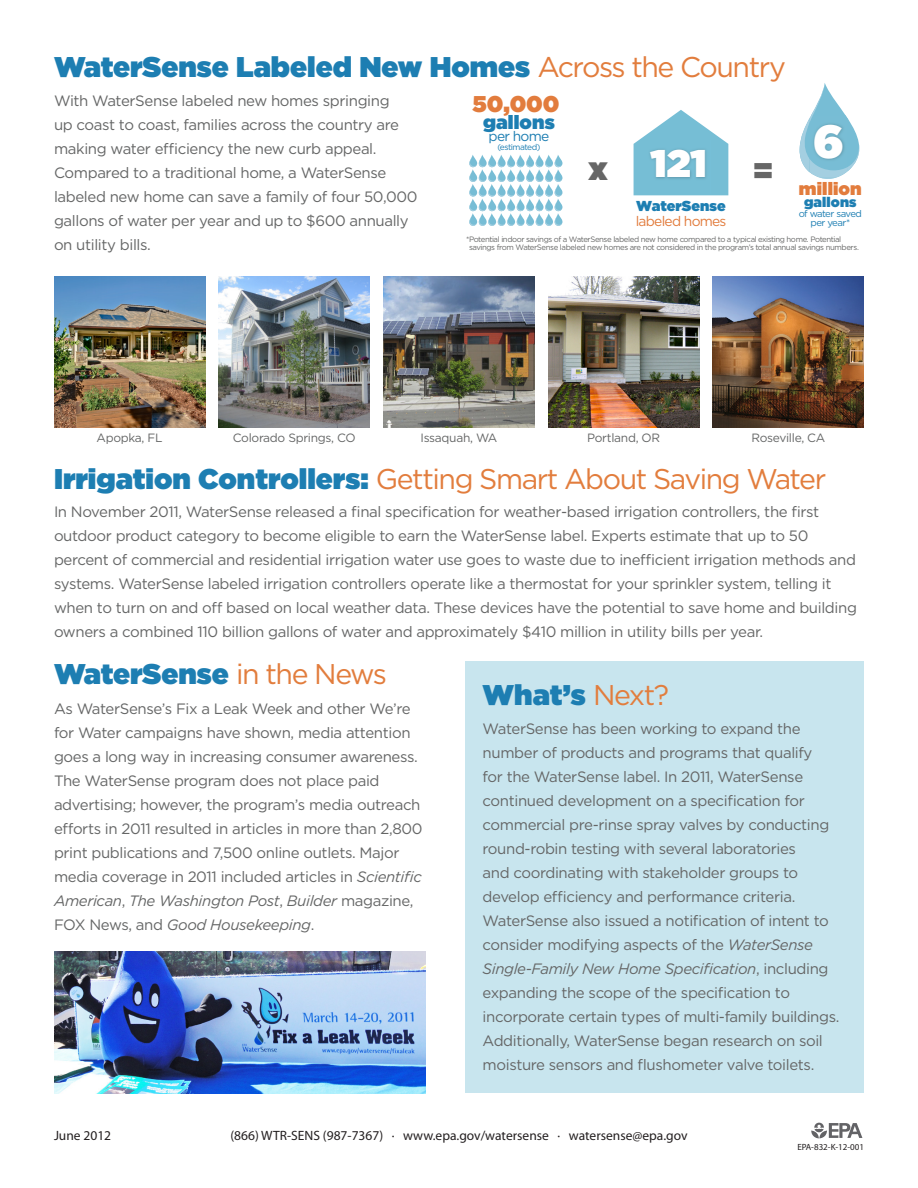
<style>
.page{position:relative;width:918px;height:1188px;background:#fff}
.page>*{position:absolute;margin:0;border:0;box-sizing:border-box;transform-origin:0 0}
.t1{font:900 46.5px "Gotham";color:#fff}
.t2{font:900 38.4px "Gotham";color:#fff}
.t3{font:900 32.4px "Gotham";color:#666}
.Bold_Blue{font:900 28.5px "Gotham";color:#1d7eb2}
.Bold_Blue-2{font:28.5px "Gotham";letter-spacing:-.05em;color:#e27d3d}
.t4{font:900 22.8px "Gotham";color:#e27c3d}
.t5{font:900 19.2px "Gotham";letter-spacing:.005em;color:#1d7eb2}
.t6{font:900 17.85px "Gotham";letter-spacing:.01em;color:#e27c3d}
.Body{font:15px/24px "Gotham";letter-spacing:-.025em;color:#656666}
.t7{font:900 14.4px "Gotham";letter-spacing:.005em;color:#1d7eb2}
.t8{font:900 13.95px "Gotham";letter-spacing:.01em;color:#1d7eb2}
.t9{font:13.8px "Gotham";letter-spacing:-.055em;color:#e27c3d}
.t10{font:13.8px "Gotham";letter-spacing:-.05em;color:#1d7eb2}
.t11{font:13.5px "Myriad Pro";color:#231f20}
.Body-2{font:12px "Gotham";letter-spacing:-.025em;color:#656666}
.t12{font:9.6px/8.4px "Gotham";letter-spacing:-.06em;color:#1d7eb2;text-align:center}
.t13{font:9px "Myriad Pro";color:#231f20}
.t14{font:8.4px "Gotham";letter-spacing:-.06em;color:#1d7eb2}
.t15{font:7.8px/8.4px "Gotham";letter-spacing:-.05em;color:#666766}
.s1{font-weight:400;color:#e27d3d}
.s2{font-weight:900;color:#1d7eb2}
.s3{font-style:italic}
</style>
<div class="page">
<div style="left:466px;top:662px;width:398px;height:432px;background:#c8e5ee"></div>
<img style="left:54px;top:277px;width:151px;height:151px">
<img style="left:219px;top:277px;width:151px;height:151px">
<img style="left:383px;top:277px;width:152px;height:151px">
<img style="left:548px;top:277px;width:151px;height:151px">
<img style="left:713px;top:277px;width:151px;height:151px">
<svg style="left:469px;top:155px;width:94px;height:71px"></svg>
<svg style="left:799px;top:83px;width:61px;height:96px"></svg>
<svg style="left:634px;top:110px;width:94px;height:85px"></svg>
<img style="left:646px;top:141px;width:65px;height:53px">
<svg style="left:811px;top:1123px;width:51px;height:16px"></svg>
<img style="left:54px;top:952px;width:371px;height:142px">
<p class="Bold_Blue" style="left:54px;top:46px;width:733px">WaterSense Labeled New Homes <span class="s1">Across the Country</span></p>
<p class="Body" style="left:54px;top:88px;width:365px">With WaterSense labeled new homes springing<br>up coast to coast, families across the country are making water efficiency the new curb appeal.<br>Compared to a traditional home, a WaterSense labeled new home can save a family of four 50,000 gallons of water per year and up to $600 annually on utility bills.</p>
<p class="t4" style="left:473px;top:87px;width:88px">50,000</p>
<p class="t5" style="left:483px;top:108px;width:73px">gallons</p>
<p class="t10" style="left:489px;top:127px;width:62px">per home</p>
<p class="t14" style="left:497px;top:141px;width:45px">(estimated)</p>
<p class="t1" style="left:813px;top:109px;width:32px">6</p>
<p class="t2" style="left:651px;top:136px;width:58px">121</p>
<p class="t7" style="left:636px;top:196px;width:91px">WaterSense</p>
<p class="t9" style="left:636px;top:212px;width:92px">labeled homes</p>
<p class="t15" style="left:469px;top:235px;width:391px;text-indent:-3px">*Potential indoor savings of a WaterSense labeled new home compared to a typical existing home. Potential savings from WaterSense labeled new homes are not considered in the program’s total annual savings numbers.</p>
<p class="t3" style="left:588px;top:145px;width:21px">x</p>
<p class="t3" style="left:753px;top:148px;width:22px">=</p>
<p class="t6" style="left:799px;top:176px;width:64px">million</p>
<p class="t8" style="left:804px;top:192px;width:54px">gallons</p>
<p class="t12" style="left:799px;top:210px;width:65px">of water saved per year*</p>
<p class="Body-2" style="left:97px;top:430px;width:67px">Apopka, FL</p>
<p class="Body-2" style="left:233px;top:430px;width:124px">Colorado Springs, CO</p>
<p class="Body-2" style="left:421px;top:430px;width:78px">Issaquah, WA</p>
<p class="Body-2" style="left:587px;top:430px;width:74px">Portland, OR</p>
<p class="Body-2" style="left:751px;top:430px;width:75px">Roseville, CA</p>
<p class="Bold_Blue-2" style="left:54px;top:460px;width:774px"><span class="s2">Irrigation Controllers:</span> Getting Smart About Saving Water</p>
<p class="Body" style="left:54px;top:499px;width:804px">In November 2011, WaterSense released a final specification for weather-based irrigation controllers, the first outdoor product category to become eligible to earn the WaterSense label. Experts estimate that up to 50 percent of commercial and residential irrigation water use goes to waste due to inefficient irrigation methods and systems. WaterSense labeled irrigation controllers operate like a thermostat for your sprinkler system, telling it when to turn on and off based on local weather data. These devices have the potential to save home and building owners a combined 110 billion gallons of water and approximately $410 million in utility bills per year.</p>
<p class="Bold_Blue" style="left:54px;top:654px;width:335px">WaterSense <span class="s1">in the News</span></p>
<p class="Body" style="left:54px;top:696px;width:370px">As WaterSense’s Fix a Leak Week and other We’re for Water campaigns have shown, media attention goes a long way in increasing consumer awareness.<br>The WaterSense program does not place paid advertising; however, the program’s media outreach efforts in 2011 resulted in articles in more than 2,800 print publications and 7,500 online outlets. Major media coverage in 2011 included articles in <span class="s3">Scientific American</span>, <span class="s3">The Washington Post</span>, <span class="s3">Builder</span> magazine, FOX News, and <span class="s3">Good Housekeeping</span>.</p>
<p class="Bold_Blue" style="left:483px;top:674px;width:188px">What’s <span class="s1">Next?</span></p>
<p class="Body" style="left:483px;top:717px;width:358px">WaterSense has been working to expand the number of products and programs that qualify<br>for the WaterSense label. In 2011, WaterSense continued development on a specification for commercial pre-rinse spray valves by conducting round-robin testing with several laboratories<br>and coordinating with stakeholder groups to develop efficiency and performance criteria.<br>WaterSense also issued a notification of intent to consider modifying aspects of the <span class="s3">WaterSense Single-Family New Home Specification</span>, including expanding the scope of the specification to incorporate certain types of multi-family buildings.<br>Additionally, WaterSense began research on soil moisture sensors and flushometer valve toilets.</p>
<p class="t11" style="left:54px;top:1127px;width:59px">June 2012</p>
<p class="t11" style="left:230px;top:1127px;width:459px">(866) WTR-SENS (987-7367) · www.epa.gov/watersense · watersense@epa.gov</p>
<p class="t13" style="left:797px;top:1141px;width:68px">EPA-832-K-12-001</p>
</div>
